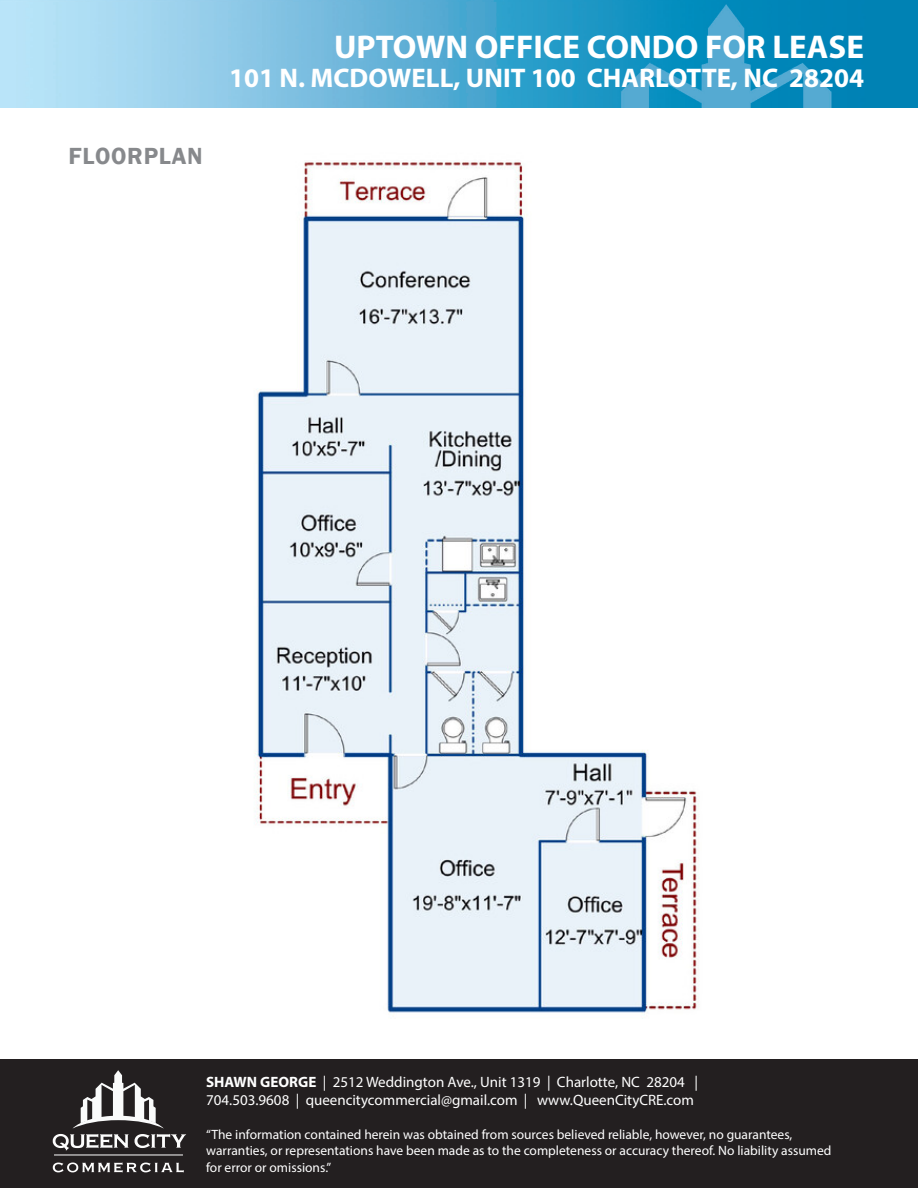
<style>
.page{position:relative;width:918px;height:1188px;background:#fff}
.page>*{position:absolute;margin:0;border:0;box-sizing:border-box;transform-origin:0 0}
.t1{font:700 33px "Myriad Pro";color:#fff}
.t2{font:700 27px "Myriad Pro";color:#fff}
.t3{font:600 24px "Franklin Gothic";letter-spacing:.03em;color:#87898c}
.t4{font:15px/18px "Myriad Pro";color:#fff}
.t5{font:13.5px/16.2px "Myriad Pro";color:#fff}
.s1{font-weight:700}
</style>
<div class="page">
<div style="left:0;top:1059px;width:918px;height:129px;background:#231f20"></div>
<img style="left:0;top:0;width:918px;height:108px">
<svg style="left:53px;top:1163px;width:131px;height:9px"></svg>
<hr style="left:54px;top:1155px;width:129px;height:1px;background:#fdfdfd">
<svg style="left:53px;top:1070px;width:133px;height:81px"></svg>
<img style="left:255px;top:161px;width:445px;height:858px">
<p class="t3" style="left:69px;top:141px;width:135px">FLOORPLAN</p>
<p class="t1" style="left:334px;top:26px;width:531px">UPTOWN OFFICE CONDO FOR LEASE</p>
<p class="t2" style="left:229px;top:60px;width:636px">101 N. MCDOWELL, UNIT 100 CHARLOTTE, NC 28204</p>
<p class="t4" style="left:537px;top:1073px;width:158px;text-indent:-331px"><span class="s1">SHAWN GEORGE</span> | 2512 Weddington Ave., Unit 1319 | Charlotte, NC 28204 www.QueenCityCRE.com</p>
<p class="t4" style="left:694px;top:1073px;width:5px">|</p>
<p class="t4" style="left:206px;top:1091px;width:323px">704.503.9608 | queencitycommercial@gmail.com |</p>
<p class="t5" style="left:206px;top:1126px;width:627px">“The information contained herein was obtained from sources believed reliable, however, no guarantees, warranties, or representations have been made as to the completeness or accuracy thereof. No liability assumed for error or omissions“.</p>
</div>
